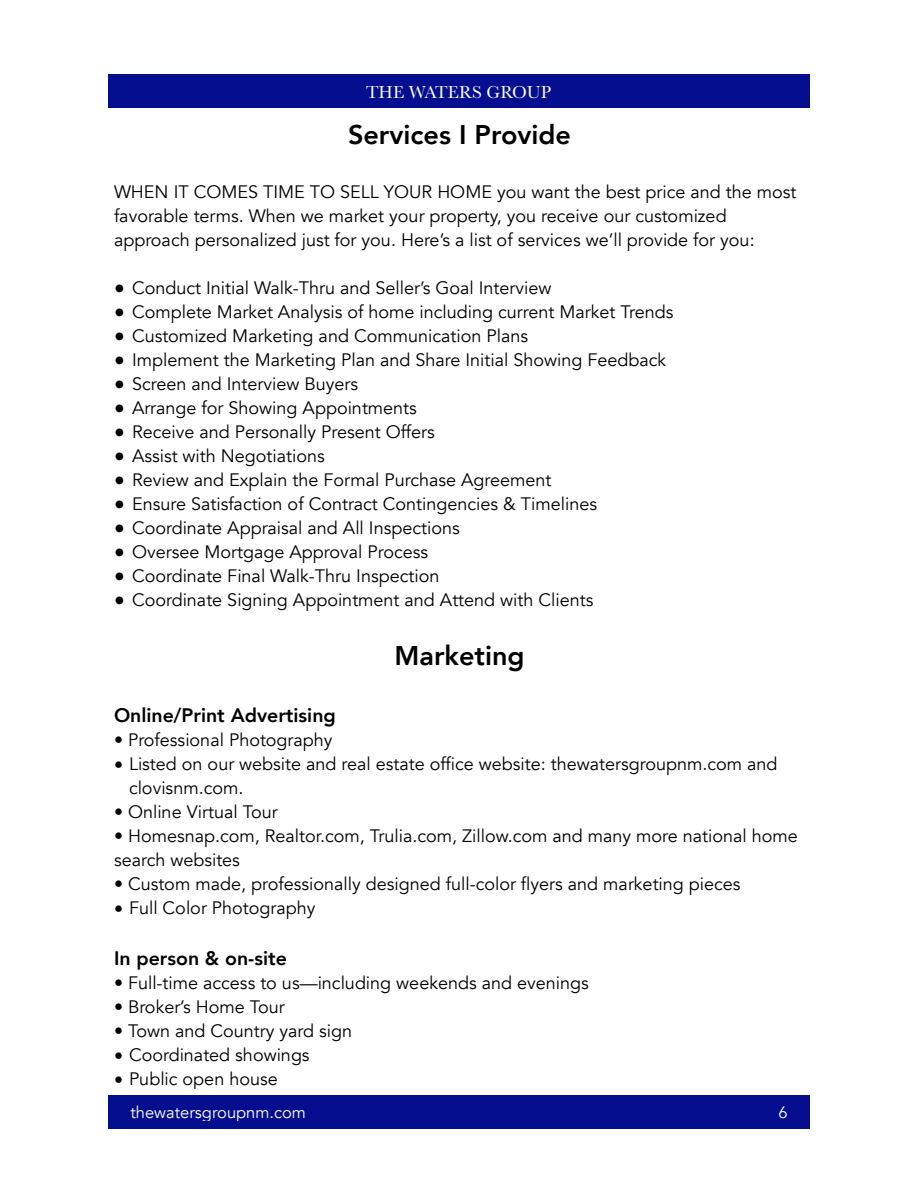
<style>
.page{position:relative;width:918px;height:1188px;background:#fff}
.page>*{position:absolute;margin:0;border:0;box-sizing:border-box;transform-origin:0 0}
.t1{font:800 27px "Avenir";color:#000}
.t2{font:800 19.5px "Avenir";color:#000}
.t3{font:18px/24px "Avenir";color:#000}
.t4{font:18px "Baskerville";color:#fff}
.t5{font:16.5px "Avenir";color:#fff}
.s1{font-size:21.6px}
</style>
<div class="page">
<div style="left:108px;top:75px;width:702px;height:33px;background:#050e8f"></div>
<div style="left:108px;top:1095px;width:702px;height:34px;background:#050e8f"></div>
<p class="t4" style="left:366px;top:81px;width:186px">THE WATERS GROUP</p>
<h1 class="t1" style="left:348px;top:117px;width:225px">Services I Provide</h1>
<p class="t3" style="left:114px;top:180px;width:684px">WHEN IT COMES TIME TO SELL YOUR HOME you want the best price and the most favorable terms. When we market your property, you receive our customized approach personalized just for you. Here’s a list of services we’ll provide for you:</p>
<p class="t3" style="left:114px;top:276px;width:439px"><span class="s1">•</span> Conduct Initial Walk-Thru and Seller’s Goal Interview</p>
<p class="t3" style="left:114px;top:300px;width:561px"><span class="s1">•</span> Complete Market Analysis of home including current Market Trends</p>
<p class="t3" style="left:114px;top:324px;width:416px"><span class="s1">•</span> Customized Marketing and Communication Plans</p>
<p class="t3" style="left:114px;top:348px;width:554px"><span class="s1">•</span> Implement the Marketing Plan and Share Initial Showing Feedback</p>
<p class="t3" style="left:114px;top:372px;width:246px"><span class="s1">•</span> Screen and Interview Buyers</p>
<p class="t3" style="left:114px;top:396px;width:304px"><span class="s1">•</span> Arrange for Showing Appointments</p>
<p class="t3" style="left:114px;top:420px;width:322px"><span class="s1">•</span> Receive and Personally Present Offers</p>
<p class="t3" style="left:114px;top:444px;width:212px"><span class="s1">•</span> Assist with Negotiations</p>
<p class="t3" style="left:114px;top:468px;width:439px"><span class="s1">•</span> Review and Explain the Formal Purchase Agreement</p>
<p class="t3" style="left:114px;top:492px;width:485px"><span class="s1">•</span> Ensure Satisfaction of Contract Contingencies &amp; Timelines</p>
<p class="t3" style="left:114px;top:516px;width:347px"><span class="s1">•</span> Coordinate Appraisal and All Inspections</p>
<p class="t3" style="left:114px;top:540px;width:316px"><span class="s1">•</span> Oversee Mortgage Approval Process</p>
<p class="t3" style="left:114px;top:564px;width:327px"><span class="s1">•</span> Coordinate Final Walk-Thru Inspection</p>
<p class="t3" style="left:114px;top:588px;width:481px"><span class="s1">•</span> Coordinate Signing Appointment and Attend with Clients</p>
<h1 class="t1" style="left:394px;top:638px;width:132px">Marketing</h1>
<p class="t2" style="left:114px;top:702px;width:223px">Online/Print Advertising</p>
<p class="t3" style="left:114px;top:728px;width:220px">• Professional Photography</p>
<p class="t3" style="left:129px;top:752px;width:650px;text-indent:-15px">• Listed on our website and real estate office website: thewatersgroupnm.com and clovisnm.com.</p>
<p class="t3" style="left:114px;top:800px;width:165px">• Online Virtual Tour</p>
<p class="t3" style="left:114px;top:824px;width:685px">• Homesnap.com, Realtor.com, Trulia.com, Zillow.com and many more national home search websites</p>
<p class="t3" style="left:114px;top:872px;width:628px">• Custom made, professionally designed full-color flyers and marketing pieces</p>
<p class="t3" style="left:114px;top:896px;width:203px">• Full Color Photography</p>
<p class="t2" style="left:114px;top:945px;width:174px">In person &amp; on-site</p>
<p class="t3" style="left:114px;top:971px;width:476px">• Full-time access to us—including weekends and evenings</p>
<p class="t3" style="left:114px;top:995px;width:172px">• Broker’s Home Tour</p>
<p class="t3" style="left:114px;top:1019px;width:240px">• Town and Country yard sign</p>
<p class="t3" style="left:114px;top:1043px;width:197px">• Coordinated showings</p>
<p class="t3" style="left:114px;top:1067px;width:165px">• Public open house</p>
<p class="t5" style="left:130px;top:1101px;width:177px">thewatersgroupnm.com</p>
<p class="t5" style="left:778px;top:1101px;width:11px">6</p>
</div>
